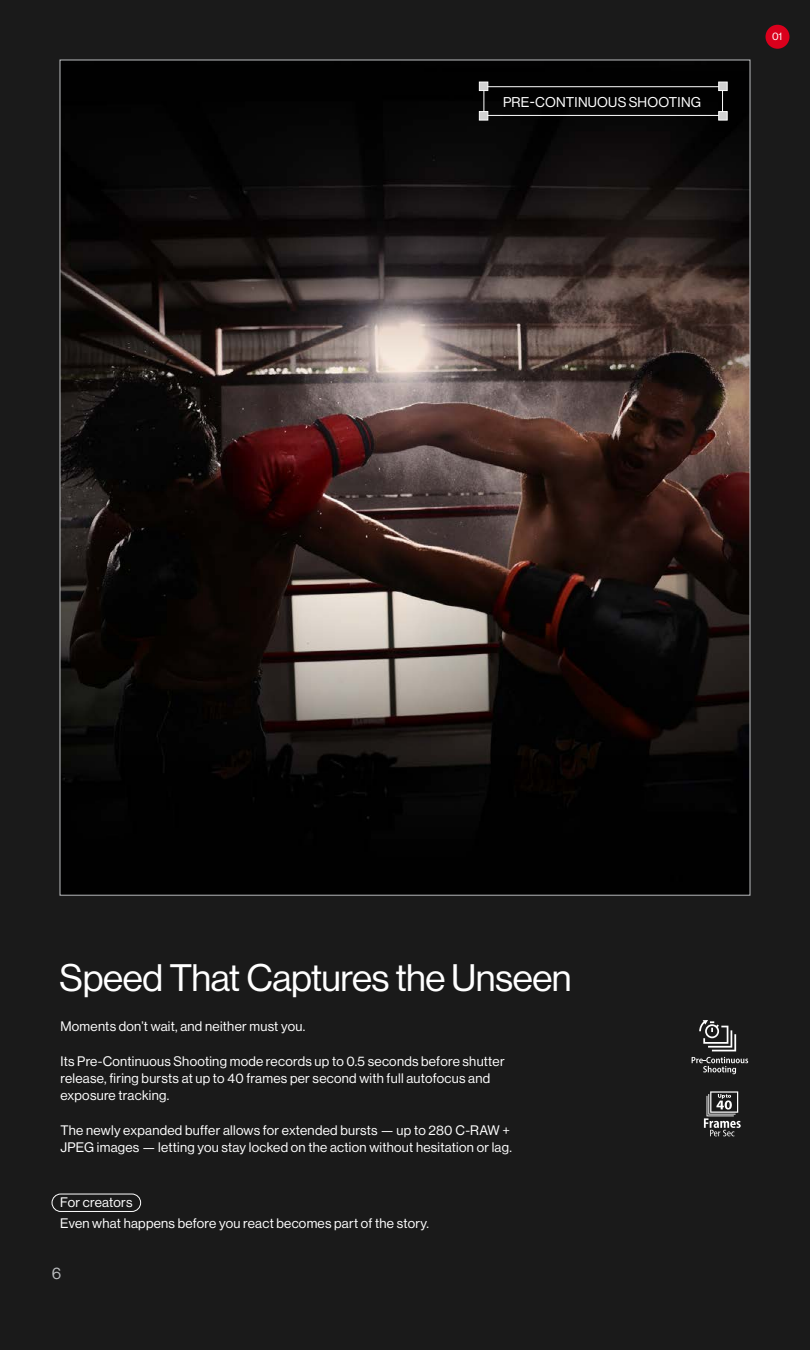
<style>
.page{position:relative;width:810px;height:1350px;background:#1a1a1a}
.page>*{position:absolute;margin:0;border:0;box-sizing:border-box;transform-origin:0 0}
.t1{font:37.5px "N Haas Grotesk DS Pro 55 Rg";letter-spacing:-.01em;color:#fff}
.t2{font:16.35px "N Haas Grotesk DS Pro 55 Rg";color:#bcbec0}
.t3{font:13.88px "N Haas Grotesk DS Pro 55 Rg";letter-spacing:.015em;color:#fff}
.t4{font:13.5px/17.2px "N Haas Grotesk DS Pro 55 Rg";letter-spacing:.02em;color:#fff}
.t5{font:10.65px "N Haas Grotesk DS Pro 55 Rg";color:#fff}
</style>
<div class="page">
<hr style="left:60px;top:924px;width:690px;height:1px;background:#fff">
<hr style="left:60px;top:952px;width:690px;height:1px;background:#fff">
<hr style="left:60px;top:1112px;width:690px;height:1px;background:#fff">
<hr style="left:89px;top:855px;width:1px;height:374px;background:#fff">
<hr style="left:60px;top:1201px;width:690px;height:1px;background:#fff">
<hr style="left:722px;top:855px;width:1px;height:374px;background:#fff">
<img style="left:62px;top:62px;width:686px;height:832px">
<div style="left:766px;top:25px;width:24px;height:24px;background:#da001c;border-radius:50%"></div>
<div style="left:484px;top:86px;width:239px;height:30px;border:1px solid #fff"></div>
<div style="left:479px;top:82px;width:9px;height:9px;background:#d1d1d1;border:1px solid #fff"></div>
<div style="left:718px;top:82px;width:9px;height:9px;background:#d1d1d1;border:1px solid #fff"></div>
<div style="left:479px;top:111px;width:9px;height:9px;background:#d1d1d1;border:1px solid #fff"></div>
<div style="left:718px;top:111px;width:9px;height:9px;background:#d1d1d1;border:1px solid #fff"></div>
<div style="left:52px;top:1194px;width:89px;height:18px;border:1px solid #fff;border-radius:9px"></div>
<svg style="left:704px;top:1091px;width:37px;height:45px"></svg>
<svg style="left:699px;top:1020px;width:37px;height:31px"></svg>
<svg style="left:692px;top:1057px;width:56px;height:17px"></svg>
<p class="t3" style="left:503px;top:94px;width:200px">PRE-CONTINUOUS SHOOTING</p>
<p class="t5" style="left:772px;top:31px;width:12px">01</p>
<h1 class="t1" style="left:60px;top:957px;width:514px">Speed That Captures the Unseen</h1>
<p class="t4" style="left:60px;top:1018px;width:246px">Moments don’t wait, and neither must you.</p>
<p class="t4" style="left:60px;top:1052px;width:446px">Its Pre-Continuous Shooting mode records up to 0.5 seconds before shutter release, firing bursts at up to 40 frames per second with full autofocus and exposure tracking.</p>
<p class="t4" style="left:60px;top:1121px;width:453px">The newly expanded buffer allows for extended bursts — up to 280 C-RAW +<br>JPEG images — letting you stay locked on the action without hesitation or lag.</p>
<p class="t4" style="left:60px;top:1192px;width:370px;line-height:21px">For creators<br>Even what happens before you react becomes part of the story.</p>
<p class="t2" style="left:52px;top:1264px;width:11px">6</p>
</div>
